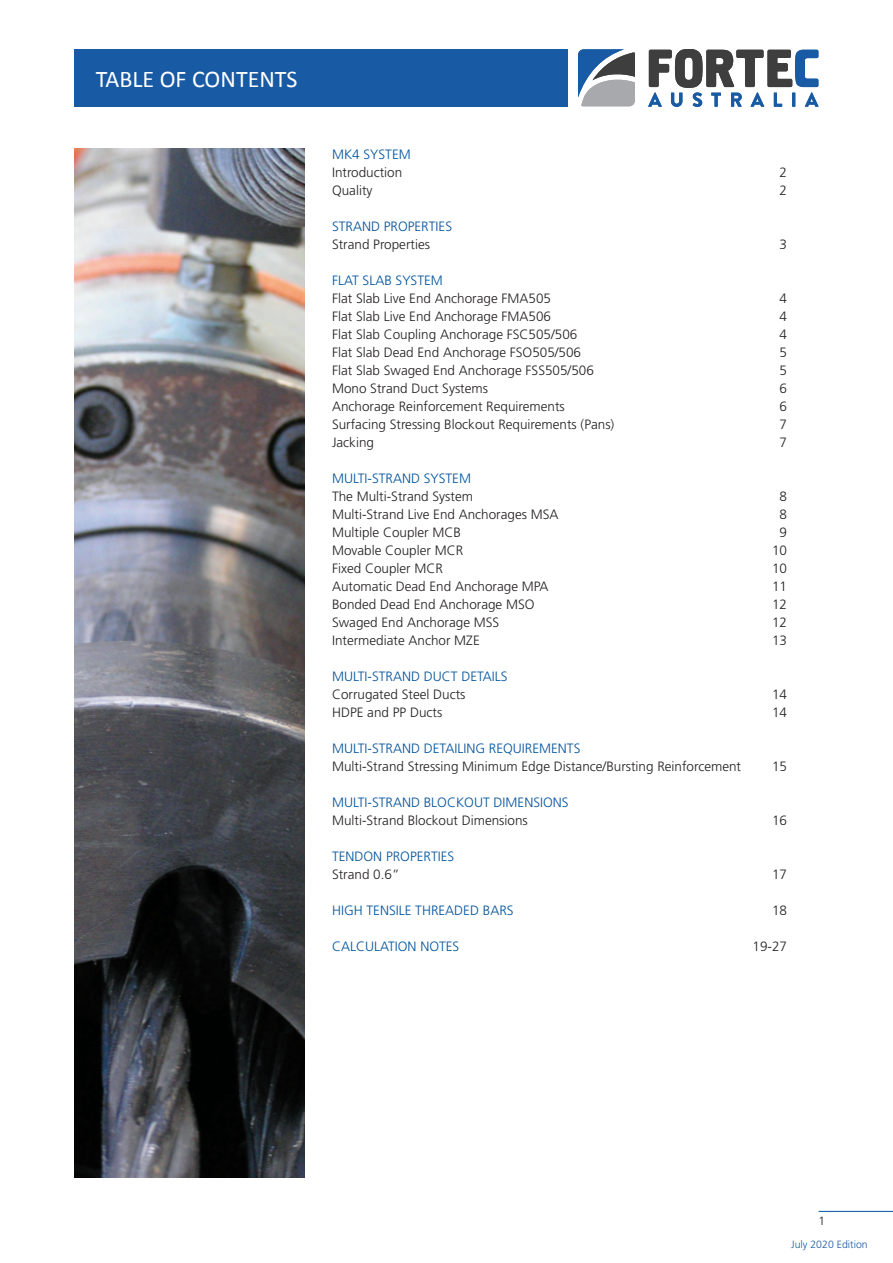
<style>
.page{position:relative;width:893px;height:1263px;background:#fff}
.page>*{position:absolute;margin:0;border:0;box-sizing:border-box;transform-origin:0 0}
.t1{font:24px "Calibri";color:#fff}
.t2{font:300 13.5px "Frutiger LT Std";color:#231f20}
.t3{font:300 13.5px "Frutiger LT Std";color:#01529b}
.t4{font:300 12px "Frutiger LT Std";color:#231f20}
.t5{font:300 10.5px "Frutiger LT Std";color:#185aa3}
</style>
<div class="page">
<div style="left:74px;top:49px;width:494px;height:57px;background:#185aa3"></div>
<svg style="left:578px;top:49px;width:57px;height:57px"></svg>
<svg style="left:648px;top:49px;width:170px;height:57px"></svg>
<img style="left:74px;top:149px;width:230px;height:1029px">
<hr style="left:819px;top:1211px;width:74px;height:1px;background:#0155a5">
<h1 class="t1" style="left:96px;top:64px;width:203px">TABLE OF CONTENTS</h1>
<p class="t3" style="left:332px;top:147px;width:80px">MK4 SYSTEM</p>
<p class="t2" style="left:332px;top:165px;width:72px">Introduction</p>
<p class="t2" style="left:779px;top:165px;width:9px">2</p>
<p class="t2" style="left:332px;top:183px;width:42px">Quality</p>
<p class="t2" style="left:779px;top:183px;width:9px">2</p>
<p class="t3" style="left:332px;top:219px;width:122px">STRAND PROPERTIES</p>
<p class="t2" style="left:332px;top:237px;width:100px">Strand Properties</p>
<p class="t2" style="left:779px;top:237px;width:9px">3</p>
<p class="t3" style="left:332px;top:273px;width:112px">FLAT SLAB SYSTEM</p>
<p class="t2" style="left:332px;top:291px;width:221px">Flat Slab Live End Anchorage FMA505</p>
<p class="t2" style="left:779px;top:291px;width:9px">4</p>
<p class="t2" style="left:332px;top:309px;width:221px">Flat Slab Live End Anchorage FMA506</p>
<p class="t2" style="left:779px;top:309px;width:9px">4</p>
<p class="t2" style="left:332px;top:327px;width:247px">Flat Slab Coupling Anchorage FSC505/506</p>
<p class="t2" style="left:779px;top:327px;width:9px">4</p>
<p class="t2" style="left:332px;top:345px;width:251px">Flat Slab Dead End Anchorage FSO505/506</p>
<p class="t2" style="left:779px;top:345px;width:9px">5</p>
<p class="t2" style="left:332px;top:363px;width:263px">Flat Slab Swaged End Anchorage FSS505/506</p>
<p class="t2" style="left:779px;top:363px;width:9px">5</p>
<p class="t2" style="left:332px;top:381px;width:158px">Mono Strand Duct Systems</p>
<p class="t2" style="left:779px;top:381px;width:9px">6</p>
<p class="t2" style="left:332px;top:399px;width:234px">Anchorage Reinforcement Requirements</p>
<p class="t2" style="left:779px;top:399px;width:9px">6</p>
<p class="t2" style="left:332px;top:417px;width:284px">Surfacing Stressing Blockout Requirements (Pans)</p>
<p class="t2" style="left:779px;top:417px;width:9px">7</p>
<p class="t2" style="left:332px;top:435px;width:43px">Jacking</p>
<p class="t2" style="left:779px;top:435px;width:9px">7</p>
<p class="t3" style="left:332px;top:471px;width:141px">MULTI-STRAND SYSTEM</p>
<p class="t2" style="left:332px;top:489px;width:142px">The Multi-Strand System</p>
<p class="t2" style="left:779px;top:489px;width:9px">8</p>
<p class="t2" style="left:332px;top:507px;width:228px">Multi-Strand Live End Anchorages MSA</p>
<p class="t2" style="left:779px;top:507px;width:9px">8</p>
<p class="t2" style="left:332px;top:525px;width:131px">Multiple Coupler MCB</p>
<p class="t2" style="left:779px;top:525px;width:9px">9</p>
<p class="t2" style="left:332px;top:543px;width:133px">Movable Coupler MCR</p>
<p class="t2" style="left:772px;top:543px;width:17px">10</p>
<p class="t2" style="left:332px;top:561px;width:113px">Fixed Coupler MCR</p>
<p class="t2" style="left:772px;top:561px;width:17px">10</p>
<p class="t2" style="left:332px;top:579px;width:218px">Automatic Dead End Anchorage MPA</p>
<p class="t2" style="left:772px;top:579px;width:17px">11</p>
<p class="t2" style="left:332px;top:597px;width:204px">Bonded Dead End Anchorage MSO</p>
<p class="t2" style="left:772px;top:597px;width:17px">12</p>
<p class="t2" style="left:332px;top:615px;width:169px">Swaged End Anchorage MSS</p>
<p class="t2" style="left:772px;top:615px;width:17px">12</p>
<p class="t2" style="left:332px;top:633px;width:149px">Intermediate Anchor MZE</p>
<p class="t2" style="left:772px;top:633px;width:17px">13</p>
<p class="t3" style="left:332px;top:669px;width:177px">MULTI-STRAND DUCT DETAILS</p>
<p class="t2" style="left:332px;top:687px;width:135px">Corrugated Steel Ducts</p>
<p class="t2" style="left:772px;top:687px;width:17px">14</p>
<p class="t2" style="left:332px;top:705px;width:112px">HDPE and PP Ducts</p>
<p class="t2" style="left:772px;top:705px;width:17px">14</p>
<p class="t3" style="left:332px;top:741px;width:250px">MULTI-STRAND DETAILING REQUIREMENTS</p>
<p class="t2" style="left:332px;top:759px;width:411px">Multi-Strand Stressing Minimum Edge Distance/Bursting Reinforcement</p>
<p class="t2" style="left:772px;top:759px;width:17px">15</p>
<p class="t3" style="left:332px;top:795px;width:238px">MULTI-STRAND BLOCKOUT DIMENSIONS</p>
<p class="t2" style="left:332px;top:813px;width:197px">Multi-Strand Blockout Dimensions</p>
<p class="t2" style="left:772px;top:813px;width:17px">16</p>
<p class="t3" style="left:332px;top:849px;width:124px">TENDON PROPERTIES</p>
<p class="t2" style="left:332px;top:867px;width:69px">Strand 0.6”</p>
<p class="t2" style="left:772px;top:867px;width:17px">17</p>
<p class="t3" style="left:332px;top:903px;width:183px">HIGH TENSILE THREADED BARS</p>
<p class="t2" style="left:772px;top:903px;width:17px">18</p>
<p class="t3" style="left:332px;top:939px;width:129px">CALCULATION NOTES</p>
<p class="t2" style="left:752px;top:939px;width:36px">19-27</p>
<p class="t4" style="left:819px;top:1213px;width:8px">1</p>
<p class="t5" style="left:791px;top:1238px;width:78px">July 2020 Edition</p>
</div>
